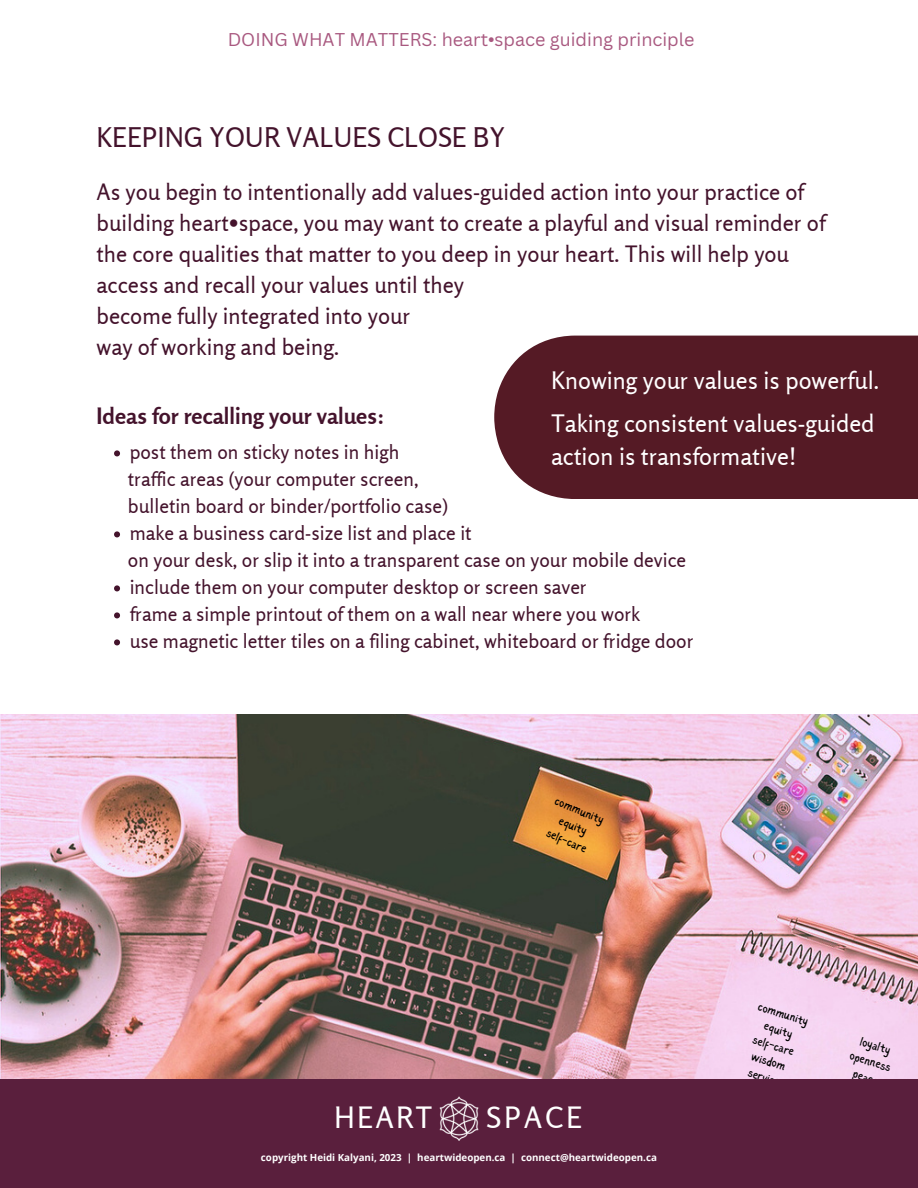
<style>
.page{position:relative;width:918px;height:1188px;background:#fff}
.page>*{position:absolute;margin:0;border:0;box-sizing:border-box;transform-origin:0 0}
.t1{font:29.25px "Rosario";letter-spacing:.085em;color:#fff}
.t2{font:27px "Rosario";color:#44132c}
.t3{font:24px/33.2px "Rosario";color:#fff}
.t4{font:22.5px/31px "Rosario";color:#44132c}
.t5{font:700 22.5px "Rosario";color:#44132c}
.t6{font:19.5px "Rosario";color:#44132c}
.t7{font:18px "Canva Sans";color:#a95980}
.t8{font:12.45px "Sigher";color:#000}
.t9{font:700 9.75px "Open Sans";color:#fff}
</style>
<div class="page">
<div style="left:494px;top:336px;width:424px;height:163px;background:#551a25"></div>
<svg style="left:114px;top:450px;width:6px;height:6px"></svg>
<svg style="left:114px;top:531px;width:6px;height:6px"></svg>
<svg style="left:114px;top:585px;width:6px;height:6px"></svg>
<svg style="left:114px;top:612px;width:6px;height:6px"></svg>
<svg style="left:114px;top:639px;width:6px;height:6px"></svg>
<img style="left:0;top:715px;width:918px;height:364px">
<div style="left:0;top:1079px;width:918px;height:109px;background:#5a1f3d"></div>
<img style="left:439px;top:1096px;width:40px;height:44px">
<p class="t7" style="left:228px;top:27px;width:468px">DOING WHAT MATTERS: heart•space guiding principle</p>
<p class="t2" style="left:97px;top:121px;width:410px">KEEPING YOUR VALUES CLOSE BY</p>
<p class="t4" style="left:97px;top:177px;width:730px">As you begin to intentionally add values-guided action into your practice of building heart•space, you may want to create a playful and visual reminder of the core qualities that matter to you deep in your heart. This will help you access and recall your values until they</p>
<p class="t4" style="left:97px;top:301px;width:315px">become fully integrated into your</p>
<p class="t4" style="left:97px;top:332px;width:244px">way of working and being.</p>
<p class="t5" style="left:97px;top:402px;width:289px">Ideas for recalling your values:</p>
<p class="t6" style="left:130px;top:440px;width:271px">post them on sticky notes in high</p>
<p class="t3" style="left:551px;top:363px;width:330px">Knowing your values is powerful.</p>
<p class="t3" style="left:551px;top:406px;width:325px">Taking consistent values-guided action is transformative!</p>
<p class="t6" style="left:128px;top:467px;width:292px">traffic areas (your computer screen,</p>
<p class="t6" style="left:128px;top:494px;width:322px">bulletin board or binder/portfolio case)</p>
<p class="t6" style="left:128px;top:548px;width:560px">on your desk, or slip it into a transparent case on your mobile device</p>
<p class="t6" style="left:130px;top:521px;width:343px">make a business card-size list and place it</p>
<p class="t6" style="left:130px;top:575px;width:459px">include them on your computer desktop or screen saver</p>
<p class="t6" style="left:130px;top:602px;width:512px">frame a simple printout of them on a wall near where you work</p>
<p class="t6" style="left:130px;top:629px;width:565px">use magnetic letter tiles on a filing cabinet, whiteboard or fridge door</p>
<p class="t8" style="left:558px;top:795px;width:53px;rotate:23deg">community</p>
<p class="t8" style="left:562px;top:815px;width:31px;rotate:23deg">equity</p>
<p class="t8" style="left:549px;top:828px;width:44px;rotate:23deg">self-care</p>
<p class="t1" style="left:334px;top:1100px;width:100px">HEART</p>
<p class="t1" style="left:486px;top:1100px;width:98px">SPACE</p>
<p class="t9" style="left:261px;top:1150px;width:397px">copyright Heidi Kalyani, 2023 | heartwideopen.ca | connect@heartwideopen.ca</p>
<p class="t8" style="left:760px;top:1001px;width:53px;rotate:17deg">community</p>
<p class="t8" style="left:766px;top:1021px;width:31px;rotate:17deg">equity</p>
<p class="t8" style="left:755px;top:1034px;width:44px;rotate:17deg">self-care</p>
<p class="t8" style="left:753px;top:1051px;width:37px;rotate:17deg">wisdom</p>
<p class="t8" style="left:750px;top:1067px;width:34px;rotate:17deg">service</p>
<p class="t8" style="left:862px;top:1036px;width:33px;rotate:17deg">loyalty</p>
<p class="t8" style="left:852px;top:1050px;width:44px;rotate:17deg">openness</p>
<p class="t8" style="left:855px;top:1069px;width:27px;rotate:17deg">peace</p>
</div>
